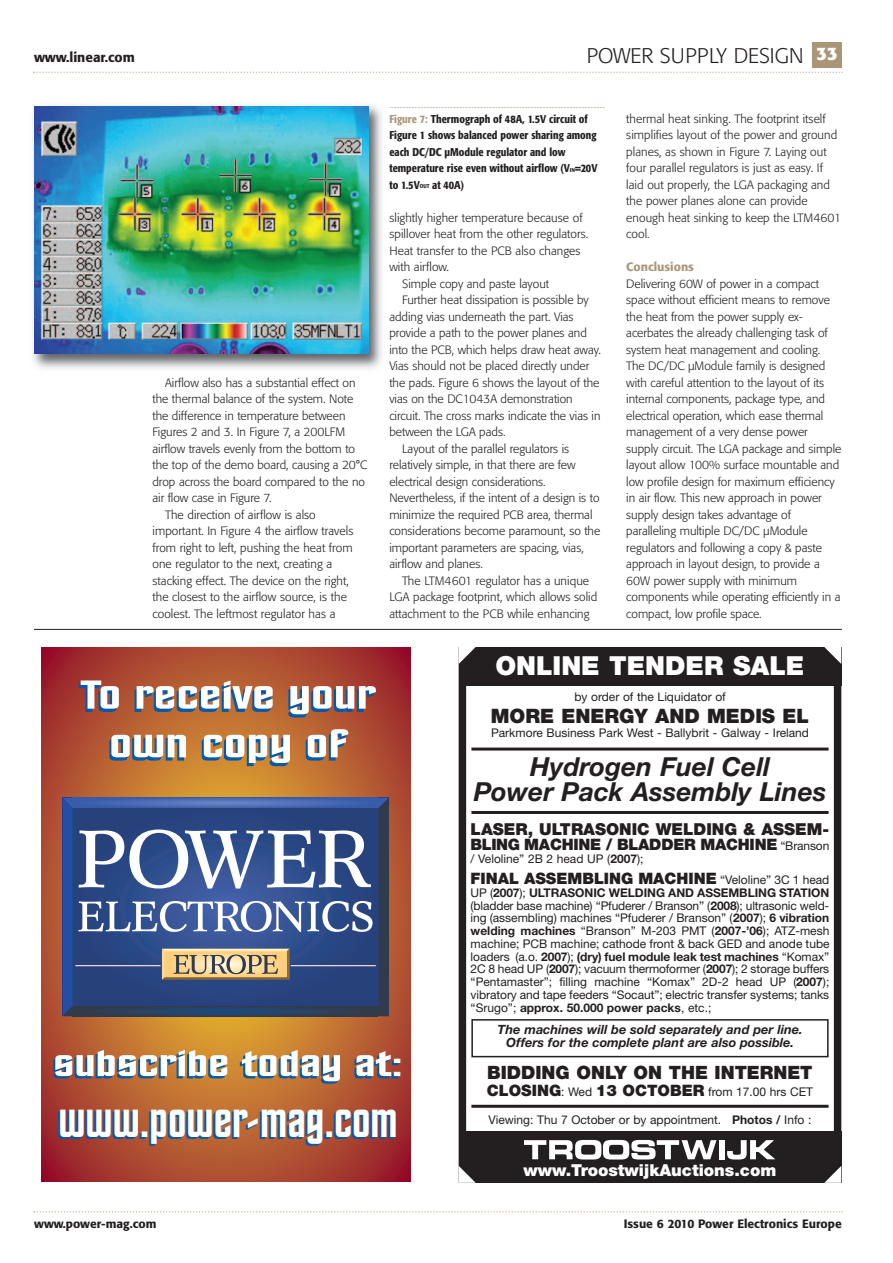
<style>
.page{position:relative;width:893px;height:1263px;background:#fff}
.page>*{position:absolute;margin:0;border:0;box-sizing:border-box;transform-origin:0 0}
.t1{font:49.2px "Star Trek BT";color:#fff}
.t2{font:40.5px/48.6px "Star Trek BT";color:#fff;text-align:center;scale:1.5 1}
.t3{font:37.65px "Star Trek BT";color:#fff;scale:1.5 1}
.t4{font:italic 700 26.25px/25.5px "Helvetica Neue";color:#231f20;text-align:center}
.t5{font:900 26.25px "Helvetica Neue";color:#fff}
.t6{font:300 21px "Formata";color:#231f20}
.t7{font:900 19.8px "Helvetica Neue";color:#231f20}
.t8{font:900 18.3px "Helvetica Neue";color:#231f20}
.t9{font:900 16.5px "Helvetica Neue";color:#231f20}
.t10{font:900 16.5px "Helvetica Neue";color:#fff}
.t11{font:900 15.75px "Helvetica Neue";letter-spacing:-.015em;color:#231f20}
.t12{font:500 13.5px "Formata";color:#231f20}
.t13{font:italic 700 12.75px/13.5px "Helvetica Neue";color:#231f20;text-align:center}
.t14{font:300 12px/16.5px "Formata";color:#231f20}
.t15{font:12px/12.8px "Helvetica Neue";color:#231f20;text-align:justify}
.t16{font:500 12px "Formata";color:#231f20}
.t17{font:500 12px "Formata";color:#aa9677}
.t18{font:500 condensed 11.25px/16.5px "Formata";color:#231f20}
.s1{font-weight:700;font-size:18px;color:#fff}
.s2{color:#aa9677}
.s3{font-size:5.7px}
.s4{font-weight:400;font-size:12px}
.s5{font-weight:700}
.s6{font-weight:900;font-size:15.75px}
</style>
<div class="page">
<svg style="left:33px;top:72px;width:810px;height:1px"></svg>
<div style="left:812px;top:43px;width:30px;height:25px;background:#aa9677"></div>
<svg style="left:34px;top:1211px;width:809px;height:1px"></svg>
<hr style="left:34px;top:629px;width:808px;height:1px;background:#231f20">
<img style="left:33px;top:105px;width:349px;height:264px">
<img style="left:34px;top:106px;width:334px;height:248px">
<svg style="left:389px;top:107px;width:216px;height:1px"></svg>
<div style="left:459px;top:647px;width:382px;height:536px;border:8px solid #231f20"></div>
<div style="left:459px;top:1132px;width:382px;height:51px;background:#231f20"></div>
<svg style="left:524px;top:1140px;width:192px;height:19px"></svg>
<div style="left:719px;top:1140px;width:6px;height:19px;background:#fff"></div>
<svg style="left:727px;top:1140px;width:48px;height:19px"></svg>
<div style="left:459px;top:647px;width:382px;height:38px;background:#231f20"></div>
<svg style="left:459px;top:647px;width:17px;height:17px"></svg>
<svg style="left:824px;top:647px;width:17px;height:17px"></svg>
<svg style="left:459px;top:1166px;width:17px;height:17px"></svg>
<svg style="left:824px;top:1166px;width:17px;height:17px"></svg>
<hr style="left:471px;top:811px;width:358px;height:3px;background:#231f20">
<hr style="left:471px;top:747px;width:358px;height:3px;background:#231f20">
<hr style="left:471px;top:1105px;width:358px;height:3px;background:#231f20">
<div style="left:471px;top:1019px;width:358px;height:38px;border:2px solid #231f20"></div>
<img style="left:41px;top:648px;width:370px;height:533px">
<svg style="left:63px;top:798px;width:326px;height:218px;background:#506593"></svg>
<p class="t12" style="left:34px;top:52px;width:102px">www.linear.com</p>
<h3 class="t6" style="left:587px;top:46px;width:252px">POWER SUPPLY DESIGN <span class="s1">33</span></h3>
<p class="t14" style="left:165px;top:375px;width:192px">Airflow also has a substantial effect on</p>
<p class="t14" style="left:152px;top:392px;width:202px">the thermal balance of the system. Note</p>
<p class="t14" style="left:152px;top:408px;width:195px">the difference in temperature between</p>
<p class="t14" style="left:152px;top:425px;width:194px">Figures 2 and 3. In Figure 7, a 200LFM</p>
<p class="t14" style="left:152px;top:441px;width:204px">airflow travels evenly from the bottom to</p>
<p class="t14" style="left:152px;top:458px;width:216px">the top of the demo board, causing a 20°C</p>
<p class="t14" style="left:152px;top:474px;width:214px">drop across the board compared to the no</p>
<p class="t14" style="left:152px;top:491px;width:121px">air flow case in Figure 7.</p>
<p class="t14" style="left:165px;top:507px;width:152px">The direction of airflow is also</p>
<p class="t14" style="left:152px;top:524px;width:202px">important. In Figure 4 the airflow travels</p>
<p class="t14" style="left:152px;top:540px;width:202px">from right to left, pushing the heat from</p>
<p class="t14" style="left:152px;top:557px;width:181px">one regulator to the next, creating a</p>
<p class="t14" style="left:152px;top:573px;width:198px">stacking effect. The device on the right,</p>
<p class="t14" style="left:152px;top:590px;width:196px">the closest to the airflow source, is the</p>
<p class="t14" style="left:152px;top:606px;width:184px">coolest. The leftmost regulator has a</p>
<p class="t18" style="left:389px;top:112px;width:210px"><span class="s2">Figure 7:</span> Thermograph of 48A, 1.5V circuit of Figure 1 shows balanced power sharing among each DC/DC µModule regulator and low temperature rise even without airflow (V<span class="s3">IN</span>=20V to 1.5V<span class="s3">OUT</span> at 40A)</p>
<p class="t14" style="left:389px;top:210px;width:195px">slightly higher temperature because of</p>
<p class="t14" style="left:389px;top:227px;width:200px">spillover heat from the other regulators.</p>
<p class="t14" style="left:389px;top:243px;width:193px">Heat transfer to the PCB also changes</p>
<p class="t14" style="left:389px;top:260px;width:61px">with airflow.</p>
<p class="t14" style="left:402px;top:276px;width:148px">Simple copy and paste layout</p>
<p class="t14" style="left:402px;top:293px;width:188px">Further heat dissipation is possible by</p>
<p class="t14" style="left:389px;top:309px;width:186px">adding vias underneath the part. Vias</p>
<p class="t14" style="left:389px;top:326px;width:199px">provide a path to the power planes and</p>
<p class="t14" style="left:389px;top:342px;width:213px">into the PCB, which helps draw heat away.</p>
<p class="t14" style="left:389px;top:359px;width:201px">Vias should not be placed directly under</p>
<p class="t14" style="left:389px;top:375px;width:212px">the pads. Figure 6 shows the layout of the</p>
<p class="t14" style="left:389px;top:392px;width:185px">vias on the DC1043A demonstration</p>
<p class="t14" style="left:389px;top:408px;width:213px">circuit. The cross marks indicate the vias in</p>
<p class="t14" style="left:389px;top:425px;width:118px">between the LGA pads.</p>
<p class="t14" style="left:402px;top:441px;width:169px">Layout of the parallel regulators is</p>
<p class="t14" style="left:389px;top:458px;width:188px">relatively simple, in that there are few</p>
<p class="t14" style="left:389px;top:474px;width:158px">electrical design considerations.</p>
<p class="t14" style="left:389px;top:491px;width:212px">Nevertheless, if the intent of a design is to</p>
<p class="t14" style="left:389px;top:507px;width:205px">minimize the required PCB area, thermal</p>
<p class="t14" style="left:389px;top:524px;width:212px">considerations become paramount, so the</p>
<p class="t14" style="left:389px;top:540px;width:196px">important parameters are spacing, vias,</p>
<p class="t14" style="left:389px;top:557px;width:95px">airflow and planes.</p>
<p class="t14" style="left:402px;top:573px;width:189px">The LTM4601 regulator has a unique</p>
<p class="t14" style="left:389px;top:590px;width:209px">LGA package footprint, which allows solid</p>
<p class="t14" style="left:389px;top:606px;width:202px">attachment to the PCB while enhancing</p>
<p class="t14" style="left:626px;top:111px;width:216px">thermal heat sinking. The footprint itself simplifies layout of the power and ground planes, as shown in Figure 7. Laying out four parallel regulators is just as easy. If laid out properly, the LGA packaging and the power planes alone can provide enough heat sinking to keep the LTM4601 cool.</p>
<p class="t17" style="left:626px;top:262px;width:69px">Conclusions</p>
<p class="t14" style="left:626px;top:276px;width:217px">Delivering 60W of power in a compact space without efficient means to remove the heat from the power supply ex&shy;acerbates the already challenging task of system heat management and cooling.<br>The DC/DC µModule family is designed with careful attention to the layout of its internal components, package type, and electrical operation, which ease thermal management of a very dense power supply circuit. The LGA package and simple layout allow 100% surface mountable and low profile design for maximum efficiency in air flow. This new approach in power supply design takes advantage of paralleling multiple DC/DC µModule regulators and following a copy &amp; paste approach in layout design, to provide a 60W power supply with minimum components while operating efficiently in a compact, low profile space.</p>
<h3 class="t5" style="left:495px;top:657px;width:311px">ONLINE TENDER SALE</h3>
<h2 class="t2" style="left:80px;top:673px;width:199px">To receive your own copy of</h2>
<h3 class="t3" style="left:53px;top:1050px;width:235px">subscribe today at:</h3>
<h1 class="t1" style="left:59px;top:1103px;width:341px">www.power-mag.com</h1>
<p class="t15" style="left:574px;top:692px;width:153px">by order of the Liquidator of</p>
<h3 class="t7" style="left:491px;top:708px;width:320px">MORE ENERGY AND MEDIS EL</h3>
<p class="t15" style="left:491px;top:728px;width:319px">Parkmore Business Park West - Ballybrit - Galway - Ireland</p>
<h3 class="t4" style="left:474px;top:756px;width:354px">Hydrogen Fuel Cell<br>Power Pack Assembly Lines</h3>
<h3 class="t9" style="left:471px;top:823px;width:360px">LASER, ULTRASONIC WELDING &amp; ASSEM-</h3>
<h3 class="t11" style="left:471px;top:839px;width:360px">BLING MACHINE / BLADDER MACHINE <span class="s4">“Branson</span></h3>
<p class="t15" style="left:471px;top:853px;width:174px">/ Veloline” 2B 2 head UP (<span class="s5">2007</span>);</p>
<h3 class="t11" style="left:471px;top:873px;width:360px">FINAL ASSEMBLING MACHINE <span class="s4">“Veloline” 3C 1 head</span></h3>
<p class="t15" style="left:471px;top:887px;width:360px">UP (<span class="s5">2007</span>); <span class="s5">ULTRASONIC WELDING AND ASSEMBLING STATION </span>(bladder base machine) “Pfuderer / Branson” (<span class="s5">2008</span>); ultrasonic weld&shy;ing (assembling) machines “Pfuderer / Branson” (<span class="s5">2007</span>); <span class="s5">6 vibration welding machines</span> “Branson” M-203 PMT (<span class="s5">2007-’06</span>); ATZ-mesh machine; PCB machine; cathode front &amp; back GED and anode tube loaders (a.o. <span class="s5">2007</span>); <span class="s5">(dry) fuel module leak test machines</span> “Komax” 2C 8 head UP (<span class="s5">2007</span>); vacuum thermoformer (<span class="s5">2007</span>); 2 storage buffers “Pentamaster”; filling machine “Komax” 2D-2 head UP (<span class="s5">2007</span>); vibratory and tape feeders “Socaut”; electric transfer systems; tanks “Srugo”; <span class="s5">approx. 50.000 power packs</span>, etc.;</p>
<p class="t13" style="left:498px;top:1023px;width:306px">The machines will be sold separately and per line.<br>Offers for the complete plant are also possible.</p>
<h3 class="t8" style="left:487px;top:1066px;width:327px">BIDDING ONLY ON THE INTERNET</h3>
<p class="t15" style="left:487px;top:1087px;width:328px"><span class="s6">CLOSING</span>: Wed <span class="s6">13 OCTOBER</span> from 17.00 hrs CET</p>
<p class="t15" style="left:489px;top:1114px;width:324px">Viewing: Thu 7 October or by appointment. <span class="s5">Photos /</span> Info :</p>
<h3 class="t10" style="left:524px;top:1164px;width:254px">www.TroostwijkAuctions.com</h3>
<p class="t16" style="left:34px;top:1219px;width:124px">www.power-mag.com</p>
<p class="t16" style="left:624px;top:1219px;width:220px">Issue 6 2010 Power Electronics Europe</p>
</div>
